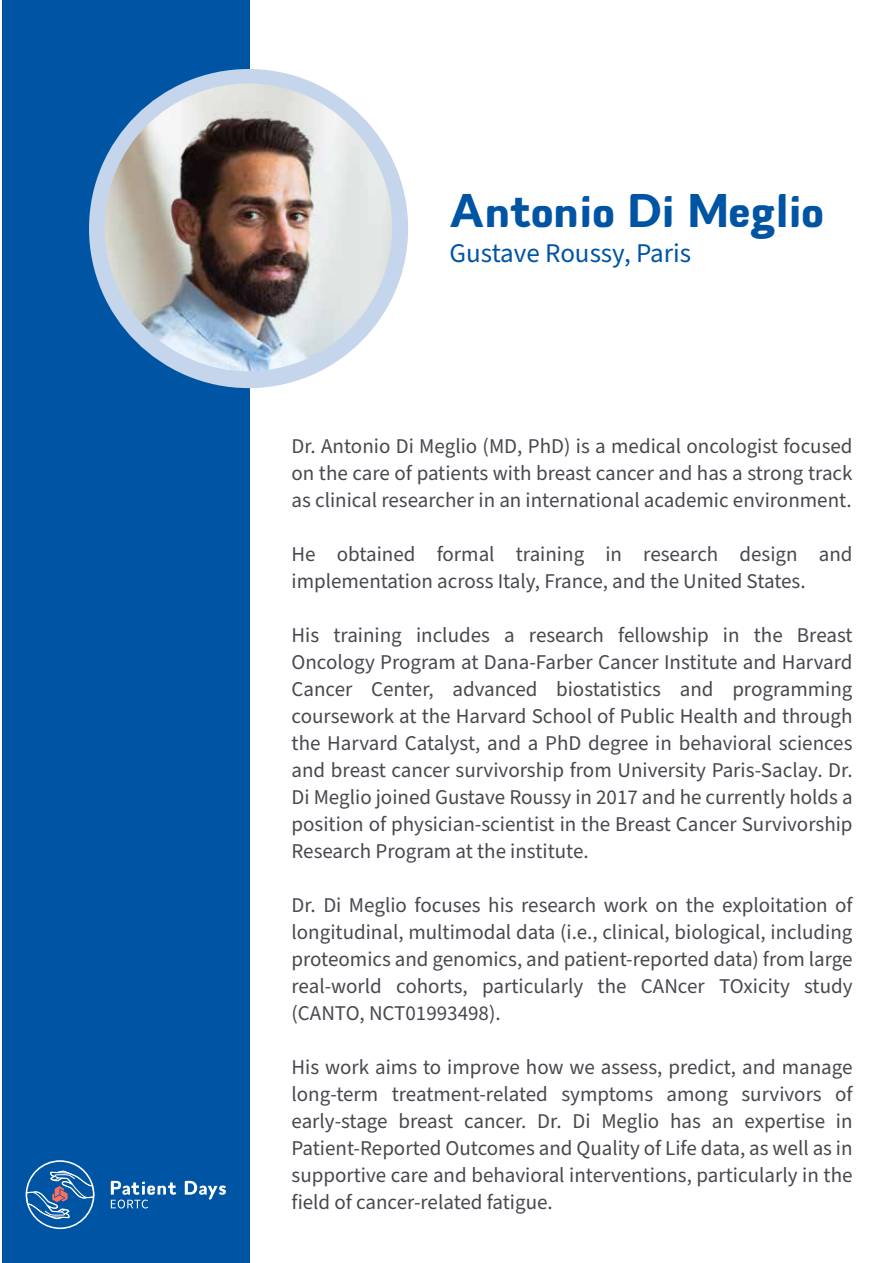
<style>
.page{position:relative;width:893px;height:1263px;background:#fff}
.page>*{position:absolute;margin:0;border:0;box-sizing:border-box;transform-origin:0 0}
.t1{font:45px "Grasp";color:#0054a4}
.t2{font:27px "Source Sans Pro";color:#0054a4}
.t3{font:21px/27px "Source Sans Pro";color:#47494f;text-align:justify}
</style>
<div class="page">
<div style="left:2px;top:0;width:248px;height:1263px;background:#0054a4"></div>
<svg style="left:26px;top:1160px;width:69px;height:69px"></svg>
<svg style="left:185px;top:1181px;width:41px;height:18px"></svg>
<svg style="left:111px;top:1181px;width:65px;height:27px"></svg>
<div style="left:89px;top:69px;width:319px;height:319px;background:#c4d5ec;border-radius:50%"></div>
<img style="left:104px;top:83px;width:288px;height:288px;border-radius:144px">
<h1 class="t1" style="left:450px;top:179px;width:376px">Antonio Di Meglio</h1>
<p class="t2" style="left:450px;top:235px;width:243px">Gustave Roussy, Paris</p>
<p class="t3" style="left:292px;top:433px;width:563px">Dr. Antonio Di Meglio (MD, PhD) is a medical oncologist focused on the care of patients with breast cancer and has a strong track as clinical researcher in an international academic environment.</p>
<p class="t3" style="left:292px;top:541px;width:563px">He obtained formal training in research design and implementation across Italy, France, and the United States.</p>
<p class="t3" style="left:292px;top:622px;width:563px">His training includes a research fellowship in the Breast Oncology Program at Dana-Farber Cancer Institute and Harvard Cancer Center, advanced biostatistics and programming coursework at the Harvard School of Public Health and through the Harvard Catalyst, and a PhD degree in behavioral sciences and breast cancer survivorship from University Paris-Saclay. Dr.<br>Di Meglio joined Gustave Roussy in 2017 and he currently holds a position of physician-scientist in the Breast Cancer Survivorship Research Program at the institute.</p>
<p class="t3" style="left:292px;top:892px;width:563px">Dr. Di Meglio focuses his research work on the exploitation of longitudinal, multimodal data (i.e., clinical, biological, including proteomics and genomics, and patient-reported data) from large real-world cohorts, particularly the CANcer TOxicity study (CANTO, NCT01993498).</p>
<p class="t3" style="left:292px;top:1054px;width:563px">His work aims to improve how we assess, predict, and manage long-term treatment-related symptoms among survivors of early-stage breast cancer. Dr. Di Meglio has an expertise in Patient-Reported Outcomes and Quality of Life data, as well as in supportive care and behavioral interventions, particularly in the field of cancer-related fatigue.</p>
</div>
